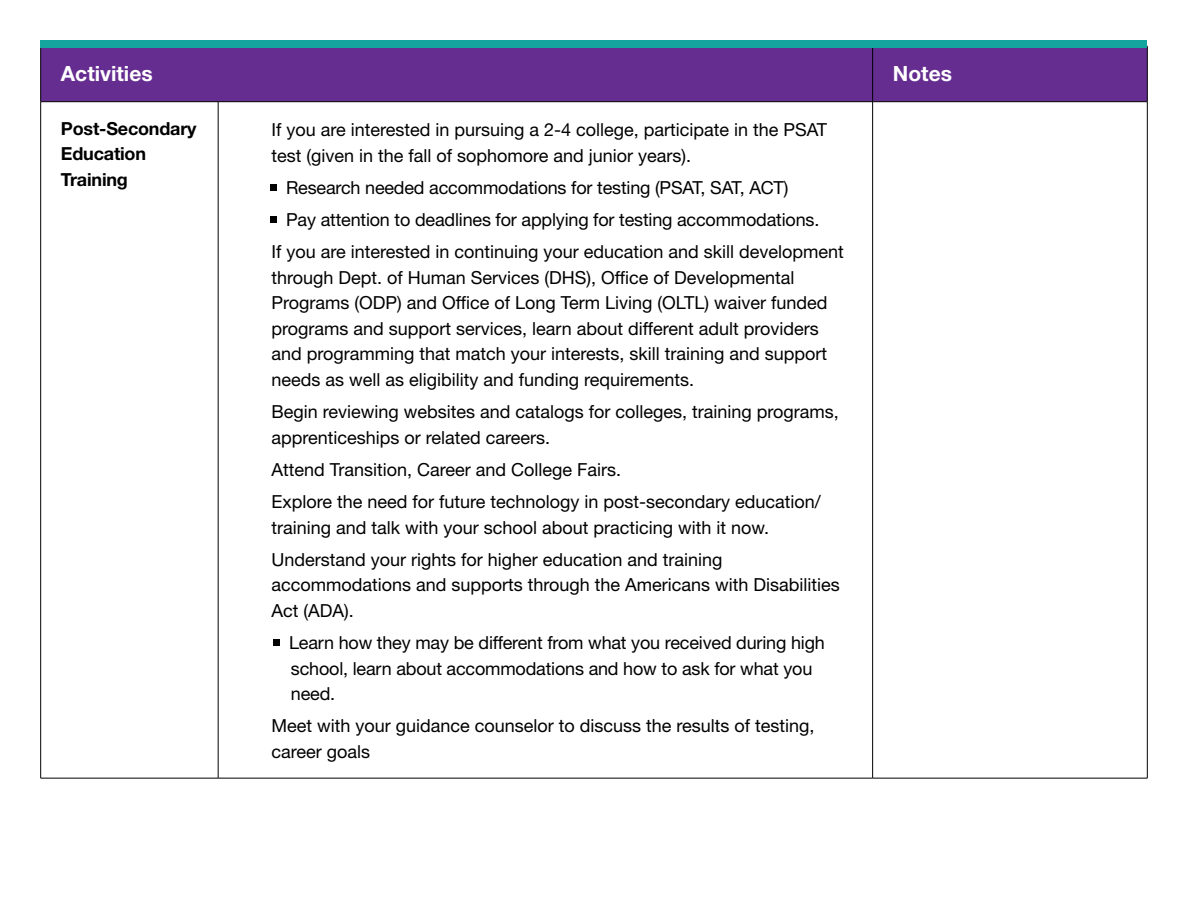
<style>
.page{position:relative;width:1188px;height:918px;background:#fff}
.page>*{position:absolute;margin:0;border:0;box-sizing:border-box;transform-origin:0 0}
.t1{font:700 21px "Helvetica Neue LT Std";color:#fff}
.t2{font:18px/25.5px "Helvetica Neue LT Std";color:#000}
.t3{font:700 18px/25.5px "Helvetica Neue LT Std";letter-spacing:-.01em;color:#000}
</style>
<div class="page">
<div style="left:41px;top:48px;width:1106px;height:53px;background:#662d91"></div>
<hr style="left:40px;top:46px;width:1px;height:56px;background:#000">
<hr style="left:872px;top:46px;width:1px;height:56px;background:#000">
<hr style="left:1147px;top:46px;width:1px;height:56px;background:#000">
<hr style="left:40px;top:101px;width:178px;height:1px;background:#000">
<hr style="left:40px;top:102px;width:1px;height:676px;background:#000">
<hr style="left:218px;top:101px;width:655px;height:1px;background:#000">
<hr style="left:218px;top:102px;width:1px;height:676px;background:#000">
<hr style="left:873px;top:101px;width:275px;height:1px;background:#000">
<hr style="left:872px;top:102px;width:1px;height:676px;background:#000">
<hr style="left:1147px;top:102px;width:1px;height:676px;background:#000">
<hr style="left:40px;top:778px;width:178px;height:1px;background:#000">
<hr style="left:218px;top:778px;width:655px;height:1px;background:#000">
<hr style="left:873px;top:778px;width:275px;height:1px;background:#000">
<div style="left:270px;top:184px;width:7px;height:7px;background:#000"></div>
<div style="left:270px;top:216px;width:7px;height:7px;background:#000"></div>
<div style="left:273px;top:639px;width:7px;height:7px;background:#000"></div>
<div style="left:40px;top:40px;width:1108px;height:8px;background:#15a59f"></div>
<p class="t1" style="left:61px;top:61px;width:93px">Activities</p>
<p class="t1" style="left:893px;top:61px;width:61px">Notes</p>
<p class="t3" style="left:61px;top:115px;width:137px">Post-Secondary<br>Education<br>Training</p>
<p class="t2" style="left:271px;top:117px;width:557px">If you are interested in pursuing a 2-4 college, participate in the PSAT test (given in the fall of sophomore and junior years).</p>
<p class="t2" style="left:286px;top:174px;width:504px">Research needed accommodations for testing (PSAT, SAT, ACT)</p>
<p class="t2" style="left:286px;top:207px;width:535px">Pay attention to deadlines for applying for testing accommodations.</p>
<p class="t2" style="left:271px;top:239px;width:574px">If you are interested in continuing your education and skill development</p>
<p class="t2" style="left:271px;top:265px;width:558px">through Dept. of Human Services (DHS), Office of Developmental Programs (ODP) and Office of Long Term Living (OLTL) waiver funded programs and support services, learn about different adult providers and programming that match your interests, skill training and support needs as well as eligibility and funding requirements.</p>
<p class="t2" style="left:271px;top:399px;width:569px">Begin reviewing websites and catalogs for colleges, training programs, apprenticeships or related careers.</p>
<p class="t2" style="left:271px;top:453px;width:551px;line-height:32.2px">Attend Transition, Career and College Fairs.<br>Explore the need for future technology in post-secondary education/</p>
<p class="t2" style="left:271px;top:511px;width:499px;line-height:32.2px">training and talk with your school about practicing with it now.<br>Understand your rights for higher education and training</p>
<p class="t2" style="left:271px;top:572px;width:570px">accommodations and supports through the Americans with Disabilities<br>Act (ADA).</p>
<p class="t2" style="left:289px;top:630px;width:537px">Learn how they may be different from what you received during high school, learn about accommodations and how to ask for what you need.</p>
<p class="t2" style="left:271px;top:713px;width:545px">Meet with your guidance counselor to discuss the results of testing, career goals</p>
</div>
